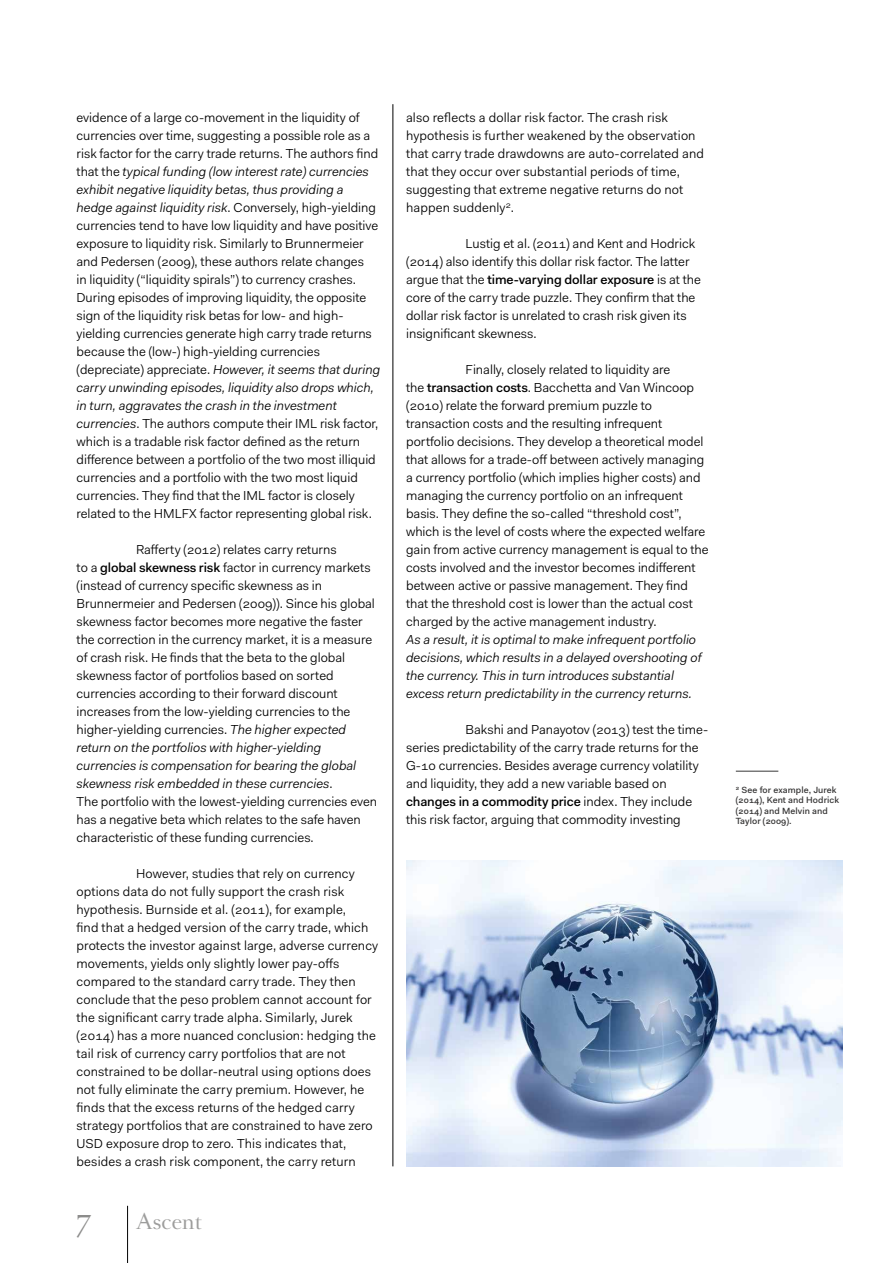
<style>
.page{position:relative;width:893px;height:1263px;background:#fff}
.page>*{position:absolute;margin:0;border:0;box-sizing:border-box;transform-origin:0 0}
.t1{font:28.5px "Romain Headline";color:#8c8c8b}
.t2{font:19.5px "Romain Headline";letter-spacing:.01em;color:#9d9d9c}
.t3{font:13.05px/18px "Fakt Pro Blond";color:#000}
.t4{font:italic 13.05px/18px "Fakt Pro Blond";color:#000}
.t5{font:500 13.05px "Fakt Pro";letter-spacing:-.01em;color:#000}
.t6{font:500 9px/10.5px "Fakt Pro";letter-spacing:.01em;color:#373636}
.s1{font-style:italic}
.s2{font-family:"Fakt Pro";font-weight:500}
.s3{font-family:"Fakt Pro Blond";font-weight:400}
</style>
<div class="page">
<hr style="left:127px;top:1206px;width:1px;height:57px;background:#000">
<hr style="left:393px;top:104px;width:1px;height:1062px;background:#000">
<img style="left:406px;top:860px;width:436px;height:306px">
<hr style="left:736px;top:771px;width:42px;height:1px;background:#373636">
<p class="t3" style="left:77px;top:109px;width:305px">evidence of a large co-movement in the liquidity of currencies over time, suggesting a possible role as a risk factor for the carry trade returns. The authors find that the <span class="s1">typical funding (low interest rate) currencies exhibit negative liquidity betas, thus providing a hedge against liquidity risk</span>. Conversely, high-yielding currencies tend to have low liquidity and have positive exposure to liquidity risk. Similarly to Brunnermeier and Pedersen (2009), these authors relate changes<br>in liquidity (“liquidity spirals”) to currency crashes.<br>During episodes of improving liquidity, the opposite sign of the liquidity risk betas for low- and high&shy;yielding currencies generate high carry trade returns because the (low-) high-yielding currencies (depreciate) appreciate. <span class="s1">However, it seems that during carry unwinding episodes, liquidity also drops which, in turn, aggravates the crash in the investment currencies</span>. The authors compute their IML risk factor, which is a tradable risk factor defined as the return difference between a portfolio of the two most illiquid currencies and a portfolio with the two most liquid currencies. They find that the IML factor is closely related to the HMLFX factor representing global risk.</p>
<p class="t3" style="left:77px;top:541px;width:302px;text-indent:60px">Rafferty (2012) relates carry returns<br>to a <span class="s2">global skewness risk</span> factor in currency markets (instead of currency specific skewness as in Brunnermeier and Pedersen (2009)). Since his global skewness factor becomes more negative the faster the correction in the currency market, it is a measure of crash risk. He finds that the beta to the global skewness factor of portfolios based on sorted currencies according to their forward discount increases from the low-yielding currencies to the higher-yielding currencies. <span class="s1">The higher expected return on the portfolios with higher-yielding currencies is compensation for bearing the global skewness risk embedded in these currencies</span>.<br>The portfolio with the lowest-yielding currencies even has a negative beta which relates to the safe haven characteristic of these funding currencies.</p>
<p class="t3" style="left:77px;top:865px;width:303px;text-indent:60px">However, studies that rely on currency options data do not fully support the crash risk hypothesis. Burnside et al. (2011), for example,<br>find that a hedged version of the carry trade, which protects the investor against large, adverse currency movements, yields only slightly lower pay-offs compared to the standard carry trade. They then conclude that the peso problem cannot account for the significant carry trade alpha. Similarly, Jurek (2014) has a more nuanced conclusion: hedging the tail risk of currency carry portfolios that are not constrained to be dollar-neutral using options does not fully eliminate the carry premium. However, he finds that the excess returns of the hedged carry strategy portfolios that are constrained to have zero USD exposure drop to zero. This indicates that, besides a crash risk component, the carry return</p>
<h1 class="t1" style="left:77px;top:1198px;width:17px">7</h1>
<h2 class="t2" style="left:136px;top:1208px;width:67px">Ascent</h2>
<p class="t3" style="left:406px;top:109px;width:299px">also reflects a dollar risk factor. The crash risk hypothesis is further weakened by the observation that carry trade drawdowns are auto-correlated and that they occur over substantial periods of time, suggesting that extreme negative returns do not happen suddenly<sup>2</sup>.</p>
<p class="t3" style="left:406px;top:235px;width:291px;text-indent:60px">Lustig et al. (2011) and Kent and Hodrick (2014) also identify this dollar risk factor. The latter</p>
<p class="t5" style="left:406px;top:271px;width:296px"><span class="s3">argue that the</span> time-varying dollar exposure <span class="s3">is at the</span></p>
<p class="t3" style="left:406px;top:289px;width:291px">core of the carry trade puzzle. They confirm that the dollar risk factor is unrelated to crash risk given its insignificant skewness.</p>
<p class="t3" style="left:406px;top:361px;width:304px;text-indent:60px">Finally, closely related to liquidity are<br>the <span class="s2">transaction costs</span>. Bacchetta and Van Wincoop (2010) relate the forward premium puzzle to transaction costs and the resulting infrequent portfolio decisions. They develop a theoretical model that allows for a trade-off between actively managing a currency portfolio (which implies higher costs) and managing the currency portfolio on an infrequent basis. They define the so-called “threshold cost”, which is the level of costs where the expected welfare gain from active currency management is equal to the costs involved and the investor becomes indifferent between active or passive management. They find that the threshold cost is lower than the actual cost charged by the active management industry.</p>
<p class="t4" style="left:406px;top:631px;width:297px">As a result, it is optimal to make infrequent portfolio decisions, which results in a delayed overshooting of the currency. This in turn introduces substantial excess return predictability in the currency returns.</p>
<p class="t3" style="left:406px;top:721px;width:304px;text-indent:60px">Bakshi and Panayotov (2013) test the time&shy;series predictability of the carry trade returns for the G-10 currencies. Besides average currency volatility and liquidity, they add a new variable based on</p>
<p class="t5" style="left:406px;top:793px;width:288px">changes in a commodity price <span class="s3">index. They include</span></p>
<p class="t3" style="left:406px;top:811px;width:276px">this risk factor, arguing that commodity investing</p>
<p class="t6" style="left:736px;top:784px;width:105px"><sup>2</sup> See for example, Jurek (2014), Kent and Hodrick (2014) and Melvin and<br>Taylor (2009).</p>
</div>
